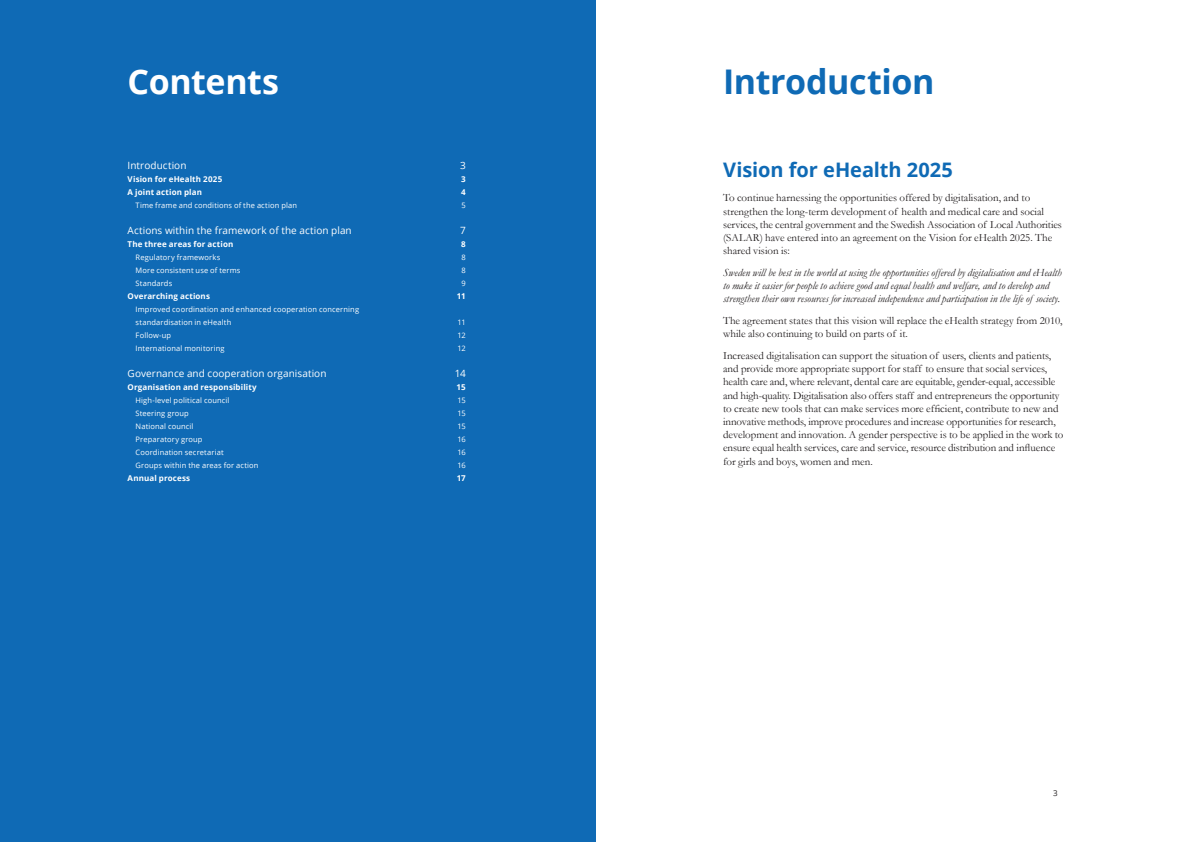
<style>
.page{position:relative;width:1191px;height:842px;background:#fff}
.page>*{position:absolute;margin:0;border:0;box-sizing:border-box;transform-origin:0 0}
.H3_Kapitelrubrik{font:700 34px "Open Sans";letter-spacing:-.01em;color:#0f6ab5}
.H3_Kapitelrubrik_neg{font:700 34px "Open Sans";letter-spacing:-.015em;color:#fff}
.H3_Kapitelrubrik_-_m{font:700 20px "Open Sans";letter-spacing:-.005em;color:#0f6ab5}
.P_Bröd{font:11px/13.2px "Garamond";color:#231f20}
.P_Bröd-2{font:italic 11px/13.2px "Garamond";color:#231f20}
.t1{font:10px "Open Sans";letter-spacing:.005em;color:#fff}
.t2{font:700 8px "Open Sans";letter-spacing:.015em;color:#fff}
.t3{font:8px "Open Sans";color:#231f20}
.t4{font:7.5px/13px "Open Sans";letter-spacing:.02em;color:#fff}
</style>
<div class="page">
<div style="left:0;top:0;width:595px;height:842px;background:#0f6ab5"></div>
<h3 class="H3_Kapitelrubrik_neg" style="left:128px;top:58px;width:153px">Contents</h3>
<h3 class="H3_Kapitelrubrik" style="left:723px;top:58px;width:213px">Introduction</h3>
<p class="t1" style="left:128px;top:159px;width:60px">Introduction</p>
<p class="t1" style="left:460px;top:159px;width:7px">3</p>
<p class="t2" style="left:128px;top:174px;width:96px">Vision for eHealth 2025</p>
<p class="t2" style="left:461px;top:174px;width:6px">3</p>
<p class="t2" style="left:128px;top:187px;width:76px">A joint action plan</p>
<p class="t2" style="left:461px;top:187px;width:6px">4</p>
<p class="t4" style="left:136px;top:199px;width:163px">Time frame and conditions of the action plan</p>
<p class="t4" style="left:461px;top:199px;width:6px">5</p>
<p class="t1" style="left:128px;top:224px;width:226px">Actions within the framework of the action plan</p>
<p class="t1" style="left:460px;top:224px;width:7px">7</p>
<p class="t2" style="left:128px;top:239px;width:107px">The three areas for action</p>
<p class="t2" style="left:461px;top:239px;width:6px">8</p>
<p class="t4" style="left:136px;top:251px;width:86px">Regulatory frameworks</p>
<p class="t4" style="left:461px;top:251px;width:6px">8</p>
<p class="t4" style="left:136px;top:264px;width:106px">More consistent use of terms</p>
<p class="t4" style="left:461px;top:264px;width:6px">8</p>
<p class="t4" style="left:136px;top:277px;width:38px">Standards</p>
<p class="t4" style="left:461px;top:277px;width:6px">9</p>
<p class="t2" style="left:128px;top:291px;width:84px">Overarching actions</p>
<p class="t2" style="left:457px;top:291px;width:10px">11</p>
<p class="t4" style="left:136px;top:303px;width:225px">Improved coordination and enhanced cooperation concerning standardisation in eHealth</p>
<p class="t4" style="left:457px;top:316px;width:10px">11</p>
<p class="t4" style="left:136px;top:329px;width:37px">Follow-up</p>
<p class="t4" style="left:457px;top:329px;width:10px">12</p>
<p class="t4" style="left:136px;top:342px;width:90px">International monitoring</p>
<p class="t4" style="left:457px;top:342px;width:10px">12</p>
<p class="t1" style="left:128px;top:367px;width:200px">Governance and cooperation organisation</p>
<p class="t1" style="left:455px;top:367px;width:12px">14</p>
<p class="t2" style="left:128px;top:382px;width:131px">Organisation and responsibility</p>
<p class="t2" style="left:456px;top:382px;width:11px">15</p>
<p class="t4" style="left:136px;top:394px;width:95px">High-level political council</p>
<p class="t4" style="left:457px;top:394px;width:10px">15</p>
<p class="t4" style="left:136px;top:407px;width:55px">Steering group</p>
<p class="t4" style="left:457px;top:407px;width:10px">15</p>
<p class="t4" style="left:136px;top:420px;width:59px">National council</p>
<p class="t4" style="left:457px;top:420px;width:10px">15</p>
<p class="t4" style="left:136px;top:433px;width:68px">Preparatory group</p>
<p class="t4" style="left:457px;top:433px;width:10px">16</p>
<p class="t4" style="left:136px;top:446px;width:90px">Coordination secretariat</p>
<p class="t4" style="left:457px;top:446px;width:10px">16</p>
<p class="t4" style="left:136px;top:459px;width:124px">Groups within the areas for action</p>
<p class="t4" style="left:457px;top:459px;width:10px">16</p>
<p class="t2" style="left:128px;top:473px;width:64px">Annual process</p>
<p class="t2" style="left:457px;top:473px;width:11px">17</p>
<h3 class="H3_Kapitelrubrik_-_m" style="left:723px;top:155px;width:231px">Vision for eHealth 2025</h3>
<p class="P_Bröd" style="left:723px;top:191px;width:340px">To continue harnessing the opportunities offered by digitalisation, and to strengthen the long-term development of health and medical care and social services, the central government and the Swedish Association of Local Authorities (SALAR) have entered into an agreement on the Vision for eHealth 2025. The shared vision is:</p>
<p class="P_Bröd-2" style="left:723px;top:266px;width:340px">Sweden will be best in the world at using the opportunities offered by digitalisation and eHealth to make it easier for people to achieve good and equal health and welfare, and to develop and strengthen their own resources for increased independence and participation in the life of society.</p>
<p class="P_Bröd" style="left:723px;top:314px;width:341px">The agreement states that this vision will replace the eHealth strategy from 2010, while also continuing to build on parts of it.</p>
<p class="P_Bröd" style="left:723px;top:349px;width:342px">Increased digitalisation can support the situation of users, clients and patients, and provide more appropriate support for staff to ensure that social services, health care and, where relevant, dental care are equitable, gender-equal, accessible and high-quality. Digitalisation also offers staff and entrepreneurs the opportunity to create new tools that can make services more efficient, contribute to new and innovative methods, improve procedures and increase opportunities for research, development and innovation. A gender perspective is to be applied in the work to ensure equal health services, care and service, resource distribution and influence for girls and boys, women and men.</p>
<p class="t3" style="left:1053px;top:788px;width:6px">3</p>
</div>
